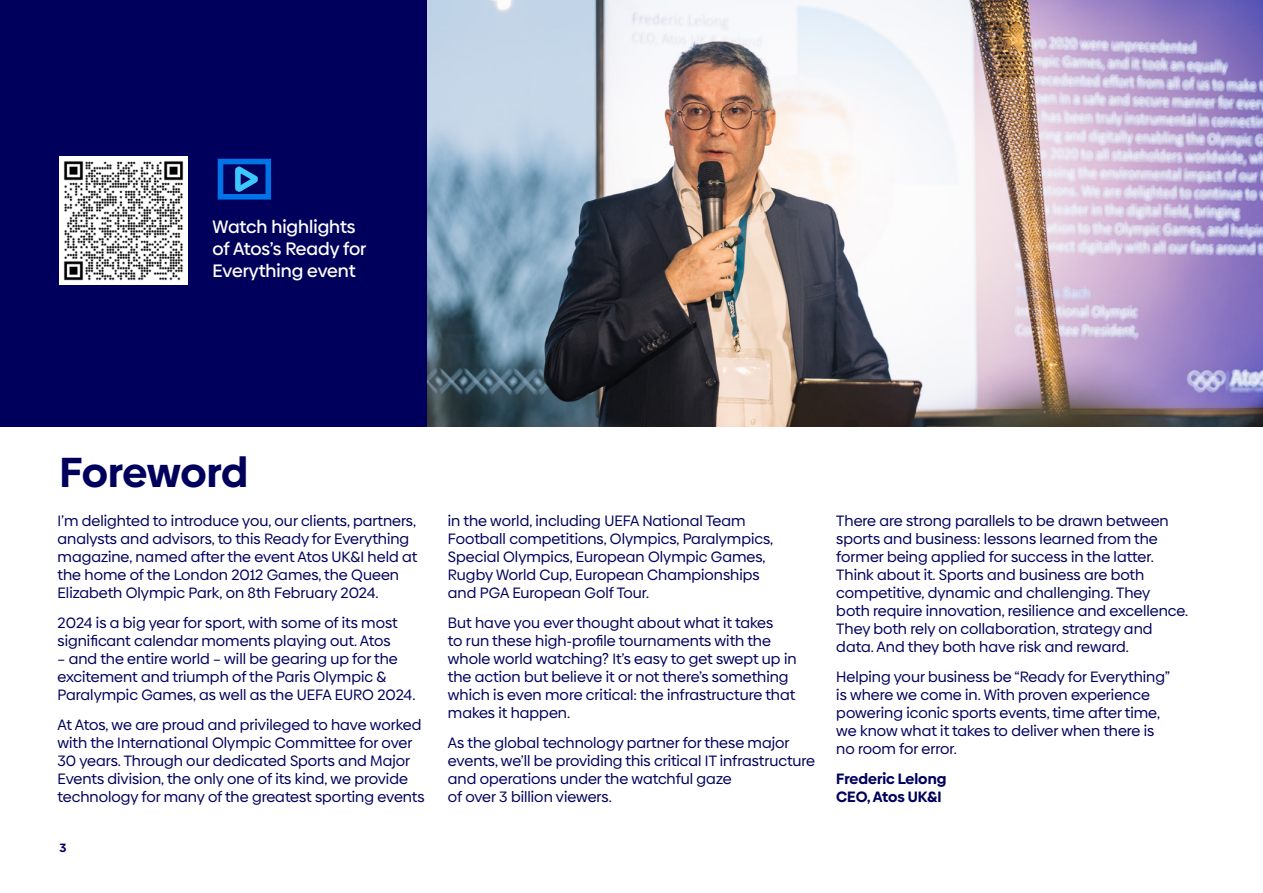
<style>
.page{position:relative;width:1263px;height:893px;background:#fff}
.page>*{position:absolute;margin:0;border:0;box-sizing:border-box;transform-origin:0 0}
.H2_-_Title_-_28_pt_BLUE{font:700 42px "Biennale";letter-spacing:-.015em;color:#00005c}
.t1{font:500 18px/21.6px "Biennale";color:#fff}
.P_-_Body_copy{font:15px/18px "Biennale";color:#00005c}
.P_-_Body_copy-2{font:700 15px/18px "Biennale";color:#00005c}
.t2{font:700 12px "Biennale";color:#00005c}
</style>
<div class="page">
<img style="left:427px;top:0;width:836px;height:427px">
<div style="left:0;top:0;width:427px;height:427px;background:#00005c"></div>
<img style="left:60px;top:157px;width:127px;height:127px">
<div style="left:218px;top:159px;width:53px;height:41px;border:6px solid #0073e6"></div>
<svg style="left:231px;top:165px;width:31px;height:32px"></svg>
<p class="t1" style="left:213px;top:216px;width:155px">Watch highlights of Atos’s Ready for<br>Everything event</p>
<h2 class="H2_-_Title_-_28_pt_BLUE" style="left:60px;top:445px;width:190px">Foreword</h2>
<p class="P_-_Body_copy" style="left:58px;top:511px;width:361px">I’m delighted to introduce you, our clients, partners, analysts and advisors, to this Ready for Everything magazine, named after the event Atos UK&amp;I held at the home of the London 2012 Games, the Queen Elizabeth Olympic Park, on 8th February 2024.</p>
<p class="P_-_Body_copy" style="left:58px;top:613px;width:341px">2024 is a big year for sport, with some of its most significant calendar moments playing out. Atos</p>
<p class="P_-_Body_copy" style="left:58px;top:649px;width:359px">– and the entire world – will be gearing up for the excitement and triumph of the Paris Olympic &amp;<br>Paralympic Games, as well as the UEFA EURO 2024.</p>
<p class="P_-_Body_copy" style="left:58px;top:715px;width:368px">At Atos, we are proud and privileged to have worked with the International Olympic Committee for over 30 years. Through our dedicated Sports and Major Events division, the only one of its kind, we provide technology for many of the greatest sporting events</p>
<p class="t2" style="left:60px;top:840px;width:9px">3</p>
<p class="P_-_Body_copy" style="left:448px;top:511px;width:327px">in the world, including UEFA National Team Football competitions, Olympics, Paralympics, Special Olympics, European Olympic Games, Rugby World Cup, European Championships and PGA European Golf Tour.</p>
<p class="P_-_Body_copy" style="left:448px;top:613px;width:350px">But have you ever thought about what it takes<br>to run these high-profile tournaments with the whole world watching? It’s easy to get swept up in the action but believe it or not there’s something which is even more critical: the infrastructure that makes it happen.</p>
<p class="P_-_Body_copy" style="left:448px;top:733px;width:369px">As the global technology partner for these major events, we’ll be providing this critical IT infrastructure and operations under the watchful gaze<br>of over 3 billion viewers.</p>
<p class="P_-_Body_copy" style="left:836px;top:511px;width:354px">There are strong parallels to be drawn between sports and business: lessons learned from the former being applied for success in the latter.<br>Think about it. Sports and business are both competitive, dynamic and challenging. They<br>both require innovation, resilience and excellence.<br>They both rely on collaboration, strategy and data. And they both have risk and reward.</p>
<p class="P_-_Body_copy" style="left:836px;top:667px;width:335px">Helping your business be “Ready for Everything” is where we come in. With proven experience powering iconic sports events, time after time, we know what it takes to deliver when there is no room for error.</p>
<p class="P_-_Body_copy-2" style="left:836px;top:769px;width:112px">Frederic Lelong<br>CEO, Atos UK&amp;I</p>
</div>
